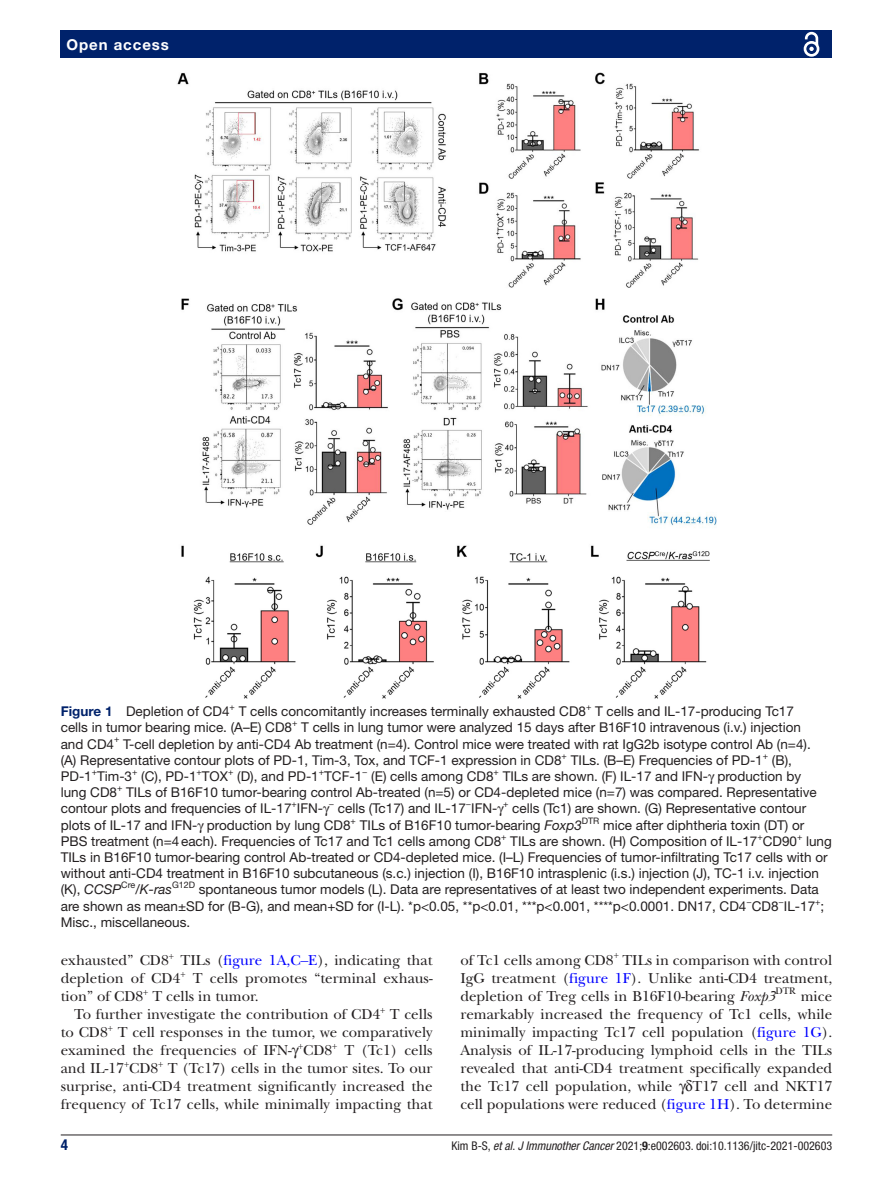
<style>
.page{position:relative;width:893px;height:1191px;background:#fff}
.page>*{position:absolute;margin:0;border:0;box-sizing:border-box;transform-origin:0 0}
.t1{font:15px/18px "New Baskerville";color:#231f20}
.t2{font:700 15px "Helvetica Neue LT Std";letter-spacing:.065em;color:#fff}
.t3{font:700 condensed 15px "Helvetica Neue LT Std";color:#00226b}
.t4{font:13.5px/16.2px "Helvetica Neue LT Std";color:#231f20}
.t5{font:italic 13.5px "Helvetica Neue LT Std";color:#231f20}
.t6{font:condensed 12px "Helvetica Neue LT Std";color:#231f20}
.t7{font:9.9px "New Baskerville";color:#231f20}
.t8{font:9px "Helvetica Neue LT Std";color:#231f20}
.s1{font-weight:700;color:#00226b}
.s2{font-style:italic}
.s3{color:#00f}
.s4{font-family:"Times New Roman";color:#00f}
.s5{font-weight:700}
</style>
<div class="page">
<hr style="left:61px;top:1134px;width:771px;height:1px;background:#231f20">
<div style="left:61px;top:31px;width:771px;height:27px;background:#00226b"></div>
<svg style="left:803px;top:31px;width:17px;height:26px"></svg>
<img style="left:177px;top:73px;width:539px;height:625px">
<p class="t2" style="left:66px;top:35px;width:104px">Open access</p>
<p class="t4" style="left:61px;top:703px;width:751px"><span class="s1">Figure 1</span> Depletion of CD4<sup>+</sup> T cells concomitantly increases terminally exhausted CD8<sup>+</sup> T cells and IL-17-producing Tc17 cells in tumor bearing mice. (A–E) CD8<sup>+</sup> T cells in lung tumor were analyzed 15 days after B16F10 intravenous (i.v.) injection and CD4<sup>+</sup> T-cell depletion by anti-CD4 Ab treatment (n=4). Control mice were treated with rat IgG2b isotype control Ab (n=4). (A) Representative contour plots of PD-1, Tim-3, Tox, and TCF-1 expression in CD8<sup>+</sup> TILs. (B–E) Frequencies of PD-1<sup>+</sup> (B), PD-1<sup>+</sup>Tim-3</p>
<p class="t8" style="left:132px;top:766px;width:7px">+</p>
<p class="t4" style="left:141px;top:768px;width:88px">(C), PD-1 TOX</p>
<p class="t8" style="left:197px;top:766px;width:7px">+</p>
<p class="t8" style="left:228px;top:766px;width:7px">+</p>
<p class="t4" style="left:237px;top:768px;width:126px">(D), and PD-1 TCF-1</p>
<p class="t8" style="left:319px;top:766px;width:7px">+</p>
<p class="t8" style="left:362px;top:766px;width:7px">−</p>
<p class="t4" style="left:371px;top:768px;width:124px">(E) cells among CD8</p>
<p class="t8" style="left:494px;top:766px;width:7px">+</p>
<p class="t4" style="left:61px;top:768px;width:758px;text-indent:442px">TILs are shown. (F) IL-17 and IFN- production by lung CD8<sup>+</sup> TILs of B16F10 tumor-bearing control Ab-treated (n=5) or CD4-depleted mice (n=7) was compared. Representative contour plots and frequencies of IL-17 IFN-</p>
<p class="t8" style="left:292px;top:798px;width:7px">+</p>
<p class="t8" style="left:329px;top:798px;width:7px">−</p>
<p class="t4" style="left:338px;top:800px;width:161px">cells (Tc17) and IL-17 IFN-</p>
<p class="t8" style="left:466px;top:798px;width:7px">−</p>
<p class="t8" style="left:503px;top:798px;width:7px">+</p>
<p class="t4" style="left:512px;top:800px;width:296px">cells (Tc1) are shown. (G) Representative contour</p>
<p class="t4" style="left:61px;top:816px;width:291px">plots of IL-17 and IFN- production by lung CD8</p>
<p class="t8" style="left:351px;top:815px;width:7px">+</p>
<p class="t4" style="left:360px;top:816px;width:224px">TILs of B16F10 tumor-bearing <span class="s2">Foxp3</span></p>
<p class="t8" style="left:582px;top:815px;width:19px">DTR</p>
<p class="t4" style="left:603px;top:816px;width:203px">mice after diphtheria toxin (DT) or</p>
<p class="t4" style="left:61px;top:832px;width:442px">PBS treatment (n=4each). Frequencies of Tc17 and Tc1 cells among CD8</p>
<p class="t8" style="left:501px;top:831px;width:7px">+</p>
<p class="t4" style="left:510px;top:832px;width:288px">TILs are shown. (H) Composition of IL-17 CD90</p>
<p class="t8" style="left:757px;top:831px;width:7px">+</p>
<p class="t8" style="left:797px;top:831px;width:7px">+</p>
<p class="t4" style="left:61px;top:832px;width:773px;text-indent:745px">lung TILs in B16F10 tumor-bearing control Ab-treated or CD4-depleted mice. (I–L) Frequencies of tumor-infiltrating Tc17 cells with or without anti-CD4 treatment in B16F10 subcutaneous (s.c.) injection (I), B16F10 intrasplenic (i.s.) injection (J), TC-1 i.v. injection (K), <span class="s2">CCSP</span></p>
<p class="t8" style="left:121px;top:879px;width:16px">Cre</p>
<p class="t5" style="left:135px;top:881px;width:38px">/K-ras</p>
<p class="t8" style="left:172px;top:879px;width:25px">G12D</p>
<p class="t4" style="left:61px;top:881px;width:765px;text-indent:138px">spontaneous tumor models (L). Data are representatives of at least two independent experiments. Data are shown as mean±SD for (B-G), and mean+SD for (I-L). *p&lt;0.05, **p&lt;0.01, ***p&lt;0.001, ****p&lt;0.0001. DN17, CD4 CD8 IL-17 ;</p>
<p class="t8" style="left:746px;top:896px;width:7px">−</p>
<p class="t8" style="left:778px;top:896px;width:7px">−</p>
<p class="t8" style="left:815px;top:896px;width:7px">+</p>
<p class="t4" style="left:61px;top:913px;width:131px">Misc., miscellaneous.</p>
<p class="t1" style="left:61px;top:951px;width:110px">exhausted” CD8</p>
<p class="t7" style="left:169px;top:949px;width:7px">+</p>
<p class="t1" style="left:180px;top:951px;width:254px">TILs (<span class="s3">figure 1A,C</span><span class="s4">‒</span><span class="s3">E</span>), indicating that</p>
<p class="t1" style="left:61px;top:969px;width:121px">depletion of CD4</p>
<p class="t7" style="left:180px;top:967px;width:7px">+</p>
<p class="t1" style="left:193px;top:969px;width:241px">T cells promotes “terminal exhaus-</p>
<p class="t1" style="left:61px;top:987px;width:84px">tion” of CD8</p>
<p class="t7" style="left:143px;top:985px;width:7px">+</p>
<p class="t1" style="left:74px;top:987px;width:308px;text-indent:78px">T cells in tumor.<br>To further investigate the contribution of CD4</p>
<p class="t7" style="left:380px;top:1003px;width:7px">+</p>
<p class="t1" style="left:390px;top:1005px;width:44px">T cells</p>
<p class="t1" style="left:61px;top:1023px;width:49px">to CD8</p>
<p class="t7" style="left:108px;top:1021px;width:7px">+</p>
<p class="t1" style="left:61px;top:1023px;width:373px;text-indent:57px">T cell responses in the tumor, we comparatively examined the frequencies of IFN-</p>
<p class="t7" style="left:298px;top:1039px;width:7px">+</p>
<p class="t1" style="left:303px;top:1041px;width:31px">CD8</p>
<p class="t7" style="left:332px;top:1039px;width:7px">+</p>
<p class="t1" style="left:344px;top:1041px;width:90px">T (Tc1) cells</p>
<p class="t7" style="left:124px;top:1057px;width:7px">+</p>
<p class="t7" style="left:158px;top:1057px;width:7px">+</p>
<p class="t1" style="left:61px;top:1059px;width:373px;text-align:justify;text-indent:107px">T (Tc17) cells in the tumor sites. To our surprise, anti-CD4 treatment significantly increased the frequency of Tc17 cells, while minimally impacting that</p>
<p class="t1" style="left:61px;top:1059px;width:99px">and IL-17 CD8</p>
<p class="t1" style="left:460px;top:951px;width:155px">of Tc1 cells among CD8</p>
<p class="t7" style="left:614px;top:949px;width:7px">+</p>
<p class="t1" style="left:460px;top:951px;width:373px;text-align:justify;text-indent:162px">TILs in comparison with control IgG treatment (<span class="s3">figure 1F</span>). Unlike anti-CD4 treatment, depletion of Treg cells in B16F10-bearing <span class="s2">Foxp3</span><sup>DTR</sup> mice remarkably increased the frequency of Tc1 cells, while minimally impacting Tc17 cell population (<span class="s3">figure 1G</span>).<br>Analysis of IL-17-producing lymphoid cells in the TILs revealed that anti-CD4 treatment specifically expanded the Tc17 cell population, while</p>
<p class="t1" style="left:460px;top:1077px;width:373px;text-align:right">T17 cell and NKT17<br>cell populations were reduced (<span class="s3">figure 1H</span>). To determine</p>
<p class="t3" style="left:61px;top:1135px;width:9px">4</p>
<p class="t6" style="left:451px;top:1138px;width:382px">Kim B-S, <span class="s2">et al</span>. <span class="s2">J Immunother Cancer</span> 2021;<span class="s5">9</span>:e002603. doi:10.1136/jitc-2021-002603</p>
</div>
